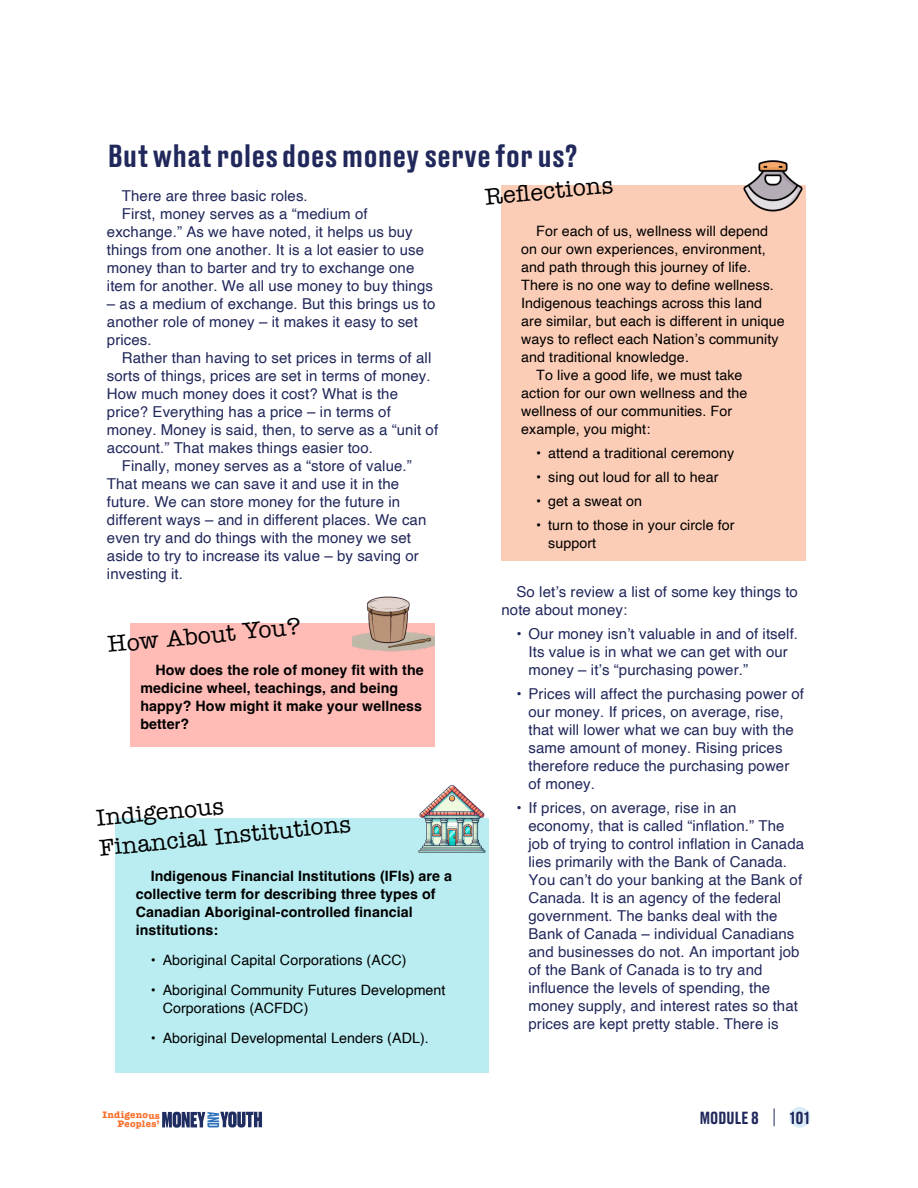
<style>
.page{position:relative;width:918px;height:1188px;background:#fff}
.page>*{position:absolute;margin:0;border:0;box-sizing:border-box;transform-origin:0 0}
.t1{font:500 30px "Druk Text Trial";letter-spacing:.02em;color:#21285b}
.t2{font:24px/29.4px "American Typewriter";color:#000}
.t3{font:500 16.5px "Druk Text Trial";letter-spacing:.005em;color:#21285b}
.t4{font:15px/18px "Helvetica";letter-spacing:.005em;color:#21285b}
.t5{font:14.25px/18px "Helvetica";letter-spacing:.005em;color:#000}
.t6{font:700 14.25px/18px "Helvetica";letter-spacing:.005em;color:#000}
.t7{font:700 9.75px/8.2px "American Typewriter";letter-spacing:.02em;color:#f7702d;text-align:right}
</style>
<div class="page">
<div style="left:115px;top:819px;width:374px;height:254px;background:#baedf1"></div>
<img style="left:415px;top:785px;width:74px;height:68px">
<div style="left:130px;top:624px;width:304px;height:123px;background:#ffbcb7"></div>
<div style="left:789px;top:1107px;width:21px;height:21px;background:#daecf7;border-radius:50%"></div>
<svg style="left:774px;top:1108px;width:1px;height:18px"></svg>
<div style="left:501px;top:186px;width:305px;height:375px;background:#fccdb6"></div>
<img style="left:741px;top:160px;width:65px;height:52px">
<img style="left:353px;top:596px;width:81px;height:56px">
<svg style="left:162px;top:1112px;width:100px;height:16px"></svg>
<h1 class="t1" style="left:108px;top:142px;width:471px">But what roles does money serve for us?</h1>
<p class="t4" style="left:122px;top:188px;width:187px">There are three basic roles.</p>
<p class="t4" style="left:122px;top:206px;width:247px">First, money serves as a “medium of</p>
<p class="t4" style="left:107px;top:224px;width:307px">exchange.” As we have noted, it helps us buy</p>
<p class="t4" style="left:107px;top:242px;width:319px">things from one another. It is a lot easier to use</p>
<p class="t4" style="left:107px;top:260px;width:309px">money than to barter and try to exchange one</p>
<p class="t4" style="left:107px;top:278px;width:328px">item for another. We all use money to buy things</p>
<p class="t4" style="left:107px;top:296px;width:330px">– as a medium of exchange. But this brings us to another role of money – it makes it easy to set prices.</p>
<p class="t4" style="left:122px;top:350px;width:311px">Rather than having to set prices in terms of all</p>
<p class="t4" style="left:107px;top:368px;width:325px">sorts of things, prices are set in terms of money.</p>
<p class="t4" style="left:107px;top:386px;width:293px">How much money does it cost? What is the</p>
<p class="t4" style="left:107px;top:404px;width:285px">price? Everything has a price – in terms of</p>
<p class="t4" style="left:107px;top:422px;width:333px">money. Money is said, then, to serve as a “unit of</p>
<p class="t4" style="left:107px;top:440px;width:268px">account.” That makes things easier too.</p>
<p class="t4" style="left:122px;top:458px;width:291px">Finally, money serves as a “store of value.”</p>
<p class="t4" style="left:107px;top:476px;width:294px">That means we can save it and use it in the</p>
<p class="t4" style="left:107px;top:494px;width:295px">future. We can store money for the future in</p>
<p class="t4" style="left:107px;top:512px;width:321px">different ways – and in different places. We can</p>
<p class="t4" style="left:107px;top:530px;width:306px">even try and do things with the money we set</p>
<p class="t4" style="left:107px;top:548px;width:313px">aside to try to increase its value – by saving or</p>
<p class="t4" style="left:107px;top:566px;width:78px">investing it.</p>
<p class="t4" style="left:501px;top:583px;width:298px;text-indent:15px">So let’s review a list of some key things to note about money:</p>
<p class="t4" style="left:528px;top:625px;width:271px;text-indent:-12px">• Our money isn’t valuable in and of itself.<br>Its value is in what we can get with our money – it’s “purchasing power.”</p>
<p class="t4" style="left:528px;top:685px;width:277px;text-indent:-12px">• Prices will affect the purchasing power of our money. If prices, on average, rise, that will lower what we can buy with the same amount of money. Rising prices therefore reduce the purchasing power of money.</p>
<p class="t4" style="left:528px;top:799px;width:277px;text-indent:-12px">• If prices, on average, rise in an economy, that is called “inflation.” The job of trying to control inflation in Canada lies primarily with the Bank of Canada.<br>You can’t do your banking at the Bank of Canada. It is an agency of the federal government. The banks deal with the Bank of Canada – individual Canadians and businesses do not. An important job of the Bank of Canada is to try and influence the levels of spending, the money supply, and interest rates so that prices are kept pretty stable. There is</p>
<h2 class="t2" style="left:484px;top:184px;width:130px;rotate:-5deg">Refl ections</h2>
<p class="t5" style="left:536px;top:223px;width:233px">For each of us, wellness will depend</p>
<p class="t5" style="left:521px;top:241px;width:246px">on our own experiences, environment,</p>
<p class="t5" style="left:521px;top:259px;width:231px">and path through this journey of life.</p>
<p class="t5" style="left:521px;top:277px;width:254px">There is no one way to define wellness.</p>
<p class="t5" style="left:521px;top:295px;width:242px">Indigenous teachings across this land</p>
<p class="t5" style="left:521px;top:313px;width:265px">are similar, but each is different in unique</p>
<p class="t5" style="left:521px;top:331px;width:259px">ways to reflect each Nation’s community</p>
<p class="t5" style="left:521px;top:349px;width:169px">and traditional knowledge.</p>
<p class="t5" style="left:536px;top:367px;width:208px">To live a good life, we must take</p>
<p class="t5" style="left:521px;top:385px;width:228px">action for our own wellness and the</p>
<p class="t5" style="left:521px;top:403px;width:212px">wellness of our communities. For</p>
<p class="t5" style="left:521px;top:421px;width:131px">example, you might:</p>
<p class="t5" style="left:536px;top:445px;width:200px">• attend a traditional ceremony</p>
<p class="t5" style="left:536px;top:469px;width:184px">• sing out loud for all to hear</p>
<p class="t5" style="left:536px;top:493px;width:107px">• get a sweat on</p>
<p class="t5" style="left:548px;top:517px;width:188px;text-indent:-12px">• turn to those in your circle for support</p>
<h2 class="t2" style="left:107px;top:631px;width:195px;rotate:-5deg">How About You?</h2>
<p class="t6" style="left:140px;top:662px;width:285px;text-indent:15px">How does the role of money fit with the medicine wheel, teachings, and being happy? How might it make your wellness better?</p>
<h2 class="t2" style="left:95px;top:805px;width:254px;rotate:-5deg">Indigenous<br>Financial Institutions</h2>
<p class="t6" style="left:136px;top:868px;width:318px;text-indent:15px">Indigenous Financial Institutions (IFIs) are a collective term for describing three types of Canadian Aboriginal-controlled financial institutions:</p>
<p class="t5" style="left:151px;top:952px;width:257px">• Aboriginal Capital Corporations (ACC)</p>
<p class="t5" style="left:163px;top:982px;width:284px;text-indent:-12px">• Aboriginal Community Futures Development<br>Corporations (ACFDC)</p>
<p class="t5" style="left:151px;top:1030px;width:280px">• Aboriginal Developmental Lenders (ADL).</p>
<p class="t7" style="left:103px;top:1112px;width:59px">Indigenous<br>Peoples’</p>
<p class="t3" style="left:700px;top:1111px;width:61px">MODULE 8</p>
<p class="t3" style="left:790px;top:1111px;width:21px">101</p>
</div>
